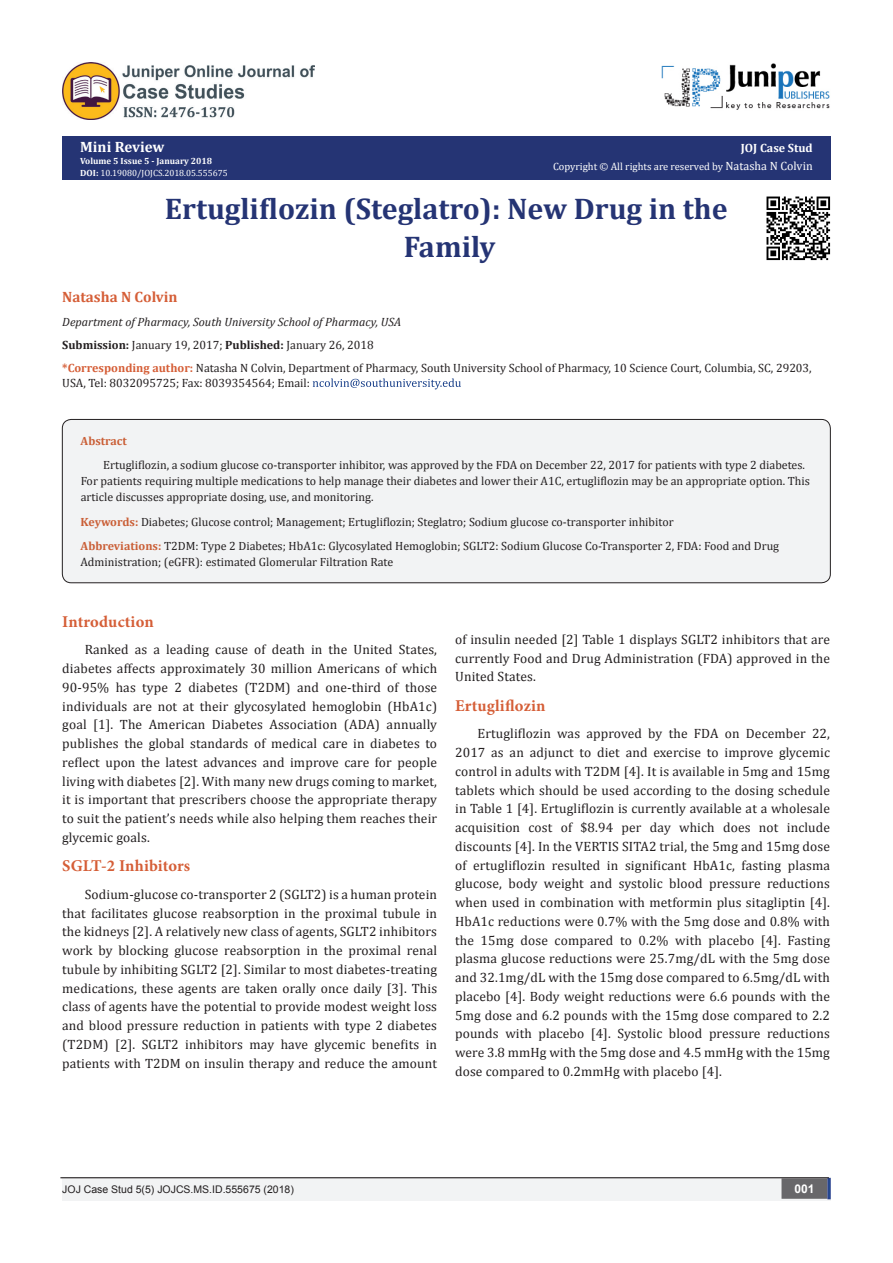
<style>
.page{position:relative;width:893px;height:1263px;background:#fff}
.page>*{position:absolute;margin:0;border:0;box-sizing:border-box;transform-origin:0 0}
.t1{font:700 30px "Cambria";color:#253474}
.List_Paragraph{font:700 16.5px "Minion Pro";letter-spacing:.01em;color:#d55e37}
.t2{font:700 15px "Cambria";color:#d55e37}
.t3{font:700 15px "Cambria";color:#fff}
.List_Paragraph-2{font:13.5px/18.8px "Cambria";letter-spacing:.01em;color:#231f20;text-align:justify}
.t4{font:12px/15.8px "Cambria";color:#231f20}
.t5{font:italic 12px "Cambria";color:#231f20}
.t6{font:700 12px "Cambria";color:#fff}
.t7{font:700 12px "Cambria";color:#ca5f37}
.t8{font:700 12px "Arial";color:#fff}
.t9{font:10.5px "Cambria";color:#fff}
.t10{font:10.5px "Arial";color:#231f20}
.t11{font:9px "Cambria";color:#fff}
.t12{font:700 9px "Cambria";color:#fff}
.s1{font-weight:700}
.s2{font-size:12px}
.s3{font-weight:700;color:#d55e37}
.s4{font-weight:700;color:#ca5f37}
</style>
<div class="page">
<div style="left:62px;top:136px;width:769px;height:43px;background:#253474"></div>
<svg style="left:313px;top:378px;width:148px;height:11px"></svg>
<div style="left:62px;top:1177px;width:494px;height:24px;background:#f2f3f4"></div>
<div style="left:503px;top:1177px;width:328px;height:24px;background:#f2f3f4"></div>
<div style="left:782px;top:1179px;width:45px;height:19px;background:#68676a"></div>
<div style="left:781px;top:1178px;width:46px;height:21px;border:2px solid #68676a"></div>
<svg style="left:827px;top:1178px;width:4px;height:21px"></svg>
<img style="left:662px;top:63px;width:168px;height:47px">
<img style="left:62px;top:62px;width:253px;height:58px">
<hr style="left:60px;top:1177px;width:769px;height:1px;background:#231f20">
<div style="left:62px;top:419px;width:768px;height:164px;background:#f2f3f4;border-radius:9px"></div>
<div style="left:62px;top:419px;width:769px;height:164px;border:1px solid #231f20;border-radius:9px"></div>
<img style="left:766px;top:196px;width:65px;height:65px">
<p class="t3" style="left:80px;top:136px;width:86px">Mini Review</p>
<p class="t12" style="left:80px;top:154px;width:133px">Volume 5 Issue 5 - January 2018</p>
<p class="t11" style="left:80px;top:167px;width:149px"><span class="s1">DOI:</span> 10.19080/JOJCS.2018.05.555675</p>
<p class="t6" style="left:741px;top:140px;width:73px">JOJ Case Stud</p>
<p class="t9" style="left:553px;top:160px;width:261px">Copyright © All rights are reserved by <span class="s2">Natasha N Colvin</span></p>
<p class="t1" style="left:165px;top:188px;width:564px">Ertugliflozin (Steglatro): New Drug in the</p>
<p class="t1" style="left:404px;top:225px;width:93px">Family</p>
<p class="t2" style="left:62px;top:287px;width:117px">Natasha N Colvin</p>
<p class="t5" style="left:62px;top:313px;width:340px">Department of Pharmacy, South University School of Pharmacy, USA</p>
<p class="t4" style="left:62px;top:337px;width:313px"><span class="s1">Submission:</span> January 19, 2017; <span class="s1">Published:</span> January 26, 2018</p>
<p class="t4" style="left:62px;top:361px;width:751px;line-height:14.4px"><span class="s3">*Corresponding author:</span> Natasha N Colvin, Department of Pharmacy, South University School of Pharmacy, 10 Science Court, Columbia, SC, 29203,<br>USA, Tel: 8032095725; Fax: 8039354564; Email:</p>
<p class="t7" style="left:81px;top:432px;width:48px">Abstract</p>
<p class="t4" style="left:81px;top:457px;width:731px;text-indent:22px">Ertugliflozin, a sodium glucose co-transporter inhibitor, was approved by the FDA on December 22, 2017 for patients with type 2 diabetes.<br>For patients requiring multiple medications to help manage their diabetes and lower their A1C, ertugliflozin may be an appropriate option. This article discusses appropriate dosing, use, and monitoring.</p>
<p class="t4" style="left:81px;top:513px;width:594px"><span class="s4">Keywords:</span> Diabetes; Glucose control; Management; Ertugliflozin; Steglatro; Sodium glucose co-transporter inhibitor</p>
<p class="t4" style="left:81px;top:538px;width:700px"><span class="s4">Abbreviations:</span> T2DM: Type 2 Diabetes; HbA1c: Glycosylated Hemoglobin; SGLT2: Sodium Glucose Co-Transporter 2, FDA: Food and Drug<br>Administration; (eGFR): estimated Glomerular Filtration Rate</p>
<p class="List_Paragraph" style="left:62px;top:610px;width:93px">Introduction</p>
<p class="List_Paragraph-2" style="left:62px;top:640px;width:376px;text-indent:22px">Ranked as a leading cause of death in the United States, diabetes affects approximately 30 million Americans of which 90-95% has type 2 diabetes (T2DM) and one-third of those individuals are not at their glycosylated hemoglobin (HbA1c) goal [1]. The American Diabetes Association (ADA) annually publishes the global standards of medical care in diabetes to reflect upon the latest advances and improve care for people living with diabetes [2]. With many new drugs coming to market, it is important that prescribers choose the appropriate therapy to suit the patient’s needs while also helping them reaches their glycemic goals.</p>
<p class="List_Paragraph" style="left:62px;top:854px;width:129px">SGLT-2 Inhibitors</p>
<p class="List_Paragraph-2" style="left:62px;top:885px;width:376px;text-indent:22px">Sodium-glucose co-transporter 2 (SGLT2) is a human protein that facilitates glucose reabsorption in the proximal tubule in the kidneys [2]. A relatively new class of agents, SGLT2 inhibitors work by blocking glucose reabsorption in the proximal renal tubule by inhibiting SGLT2 [2]. Similar to most diabetes-treating medications, these agents are taken orally once daily [3]. This class of agents have the potential to provide modest weight loss and blood pressure reduction in patients with type 2 diabetes (T2DM) [2]. SGLT2 inhibitors may have glycemic benefits in patients with T2DM on insulin therapy and reduce the amount</p>
<p class="List_Paragraph-2" style="left:455px;top:630px;width:376px">of insulin needed [2] Table 1 displays SGLT2 inhibitors that are currently Food and Drug Administration (FDA) approved in the United States.</p>
<p class="List_Paragraph" style="left:455px;top:694px;width:92px">Ertugliflozin</p>
<p class="List_Paragraph-2" style="left:455px;top:724px;width:376px;text-indent:22px">Ertugliflozin was approved by the FDA on December 22, 2017 as an adjunct to diet and exercise to improve glycemic control in adults with T2DM [4]. It is available in 5mg and 15mg tablets which should be used according to the dosing schedule in Table 1 [4]. Ertugliflozin is currently available at a wholesale acquisition cost of $8.94 per day which does not include discounts [4]. In the VERTIS SITA2 trial, the 5mg and 15mg dose of ertugliflozin resulted in significant HbA1c, fasting plasma glucose, body weight and systolic blood pressure reductions when used in combination with metformin plus sitagliptin [4].<br>HbA1c reductions were 0.7% with the 5mg dose and 0.8% with the 15mg dose compared to 0.2% with placebo [4]. Fasting plasma glucose reductions were 25.7mg/dL with the 5mg dose and 32.1mg/dL with the 15mg dose compared to 6.5mg/dL with placebo [4]. Body weight reductions were 6.6 pounds with the 5mg dose and 6.2 pounds with the 15mg dose compared to 2.2 pounds with placebo [4]. Systolic blood pressure reductions were 3.8 mmHg with the 5mg dose and 4.5 mmHg with the 15mg dose compared to 0.2mmHg with placebo [4].</p>
<p class="t10" style="left:62px;top:1182px;width:233px">JOJ Case Stud 5(5) JOJCS.MS.ID.555675 (2018)</p>
<p class="t8" style="left:794px;top:1181px;width:22px">001</p>
</div>
